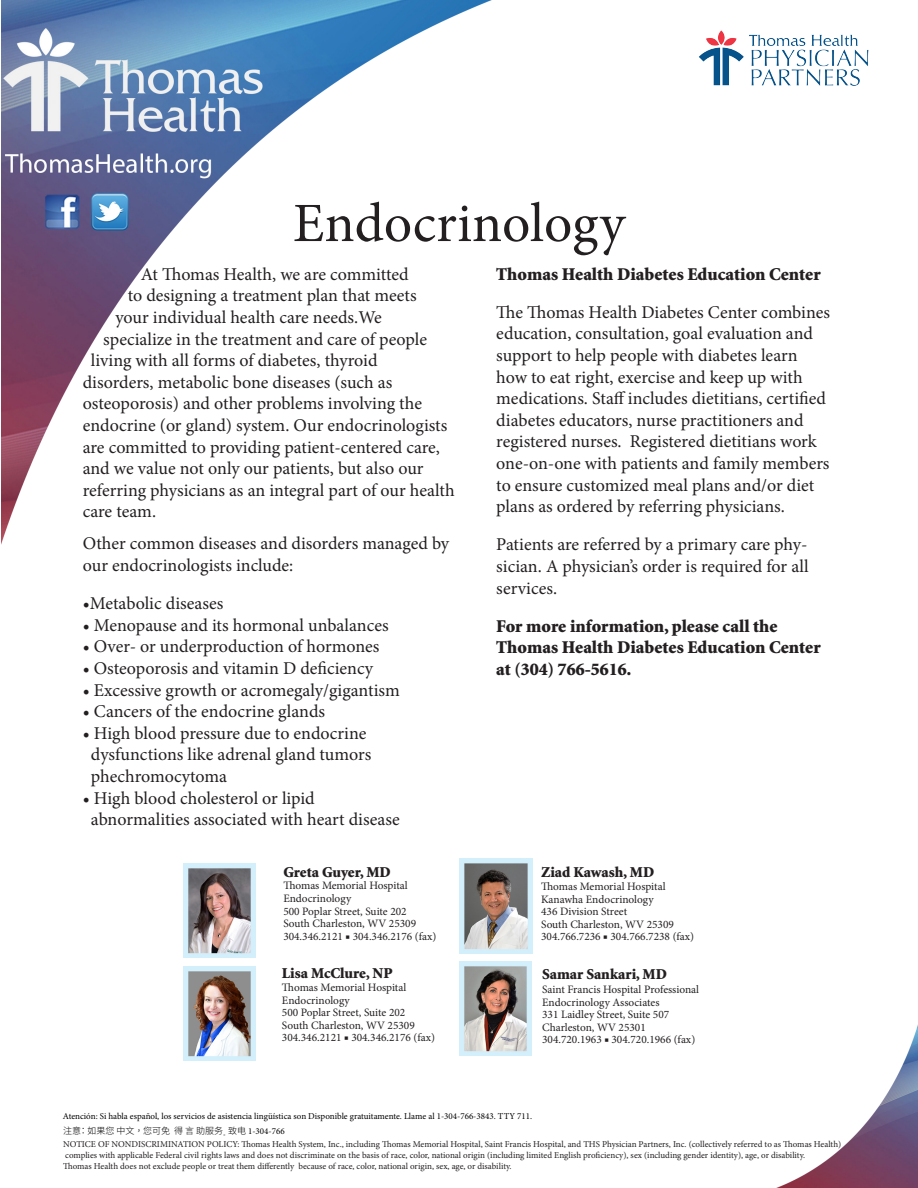
<style>
.page{position:relative;width:918px;height:1188px;background:#fff}
.page>*{position:absolute;margin:0;border:0;box-sizing:border-box;transform-origin:0 0}
.t1{font:55.5px "Minion Pro";color:#231f20}
.t2{font:18px/21.6px "Minion Pro";color:#231f20}
.t3{font:900 18px/21.6px "Minion Std";color:#231f20}
.t4{font:900 15.15px "Minion Std";color:#231f20}
.t5{font:11.4px "Minion Pro";color:#231f20}
.t6{font:9px "Minion Pro";color:#231f20}
.t7{font:9px "Minion Pro";color:#000}
.t8{font:300 9px "Source Han Sans TW";color:#000}
.s1{font-family:"Minion Pro";font-weight:400}
.s2{font-family:"Minion Pro";font-weight:400;color:#fff}
</style>
<div class="page">
<img style="left:1px;top:1px;width:917px;height:1187px">
<img style="left:183px;top:864px;width:73px;height:93px">
<img style="left:183px;top:967px;width:73px;height:93px">
<img style="left:459px;top:962px;width:72px;height:93px">
<img style="left:459px;top:859px;width:73px;height:94px">
<img style="left:698px;top:30px;width:170px;height:56px">
<p class="t1" style="left:293px;top:186px;width:334px">Endocrinology</p>
<p class="t3" style="left:496px;top:264px;width:326px">Thomas Health Diabetes Education Center</p>
<p class="t2" style="left:496px;top:301px;width:335px">The Thomas Health Diabetes Center combines education, consultation, goal evaluation and support to help people with diabetes learn how to eat right, exercise and keep up with medications. Staff includes dietitians, certified diabetes educators, nurse practitioners and registered nurses. Registered dietitians work one-on-one with patients and family members to ensure customized meal plans and/or diet plans as ordered by referring physicians.</p>
<p class="t2" style="left:496px;top:534px;width:314px;text-align:justify">Patients are referred by a primary care phy&shy;sician. A physician’s order is required for all services.</p>
<p class="t3" style="left:496px;top:616px;width:326px">For more information, please call the<br>Thomas Health Diabetes Education Center at (304) 766-5616.</p>
<p class="t2" style="left:141px;top:263px;width:269px">At Thomas Health, we are committed</p>
<p class="t2" style="left:128px;top:285px;width:290px">to designing a treatment plan that meets</p>
<p class="t2" style="left:115px;top:307px;width:268px">your individual health care needs.We</p>
<p class="t2" style="left:103px;top:328px;width:325px">specialize in the treatment and care of people</p>
<p class="t2" style="left:91px;top:350px;width:288px">living with all forms of diabetes, thyroid</p>
<p class="t2" style="left:83px;top:371px;width:311px">disorders, metabolic bone diseases (such as</p>
<p class="t2" style="left:83px;top:393px;width:373px">osteoporosis) and other problems involving the endocrine (or gland) system. Our endocrinologists are committed to providing patient-centered care, and we value not only our patients, but also our referring physicians as an integral part of our health care team.</p>
<p class="t2" style="left:83px;top:533px;width:368px">Other common diseases and disorders managed by our endocrinologists include:</p>
<p class="t2" style="left:83px;top:593px;width:142px">•Metabolic diseases</p>
<p class="t2" style="left:83px;top:614px;width:307px">• Menopause and its hormonal unbalances</p>
<p class="t2" style="left:83px;top:636px;width:298px">• Over- or underproduction of hormones</p>
<p class="t2" style="left:83px;top:658px;width:292px">• Osteoporosis and vitamin D deficiency</p>
<p class="t2" style="left:83px;top:679px;width:318px">• Excessive growth or acromegaly/gigantism</p>
<p class="t2" style="left:83px;top:701px;width:244px">• Cancers of the endocrine glands</p>
<p class="t2" style="left:83px;top:722px;width:285px">• High blood pressure due to endocrine</p>
<p class="t2" style="left:91px;top:744px;width:282px">dysfunctions like adrenal gland tumors</p>
<p class="t2" style="left:91px;top:766px;width:138px">phechromocytoma</p>
<p class="t2" style="left:83px;top:787px;width:233px">• High blood cholesterol or lipid</p>
<p class="t2" style="left:91px;top:809px;width:310px">abnormalities associated with heart disease</p>
<p class="t4" style="left:283px;top:864px;width:109px">Greta Guyer, MD</p>
<p class="t5" style="left:283px;top:878px;width:126px">Thomas Memorial Hospital</p>
<p class="t5" style="left:283px;top:891px;width:69px">Endocrinology</p>
<p class="t5" style="left:283px;top:903px;width:125px">500 Poplar Street, Suite 202</p>
<p class="t5" style="left:283px;top:916px;width:134px">South Charleston, WV 25309</p>
<p class="t5" style="left:283px;top:928px;width:155px">304.346.2121 ■ 304.346.2176 (fax)</p>
<p class="t4" style="left:282px;top:966px;width:112px">Lisa McClure, NP</p>
<p class="t5" style="left:282px;top:980px;width:126px">Thomas Memorial Hospital</p>
<p class="t5" style="left:282px;top:992px;width:69px">Endocrinology</p>
<p class="t5" style="left:282px;top:1005px;width:125px">500 Poplar Street, Suite 202</p>
<p class="t5" style="left:282px;top:1018px;width:134px">South Charleston, WV 25309</p>
<p class="t5" style="left:282px;top:1030px;width:155px">304.346.2121 ■ 304.346.2176 (fax)</p>
<p class="t4" style="left:541px;top:865px;width:115px">Ziad Kawash, MD</p>
<p class="t5" style="left:541px;top:879px;width:126px">Thomas Memorial Hospital</p>
<p class="t5" style="left:541px;top:891px;width:114px">Kanawha Endocrinology</p>
<p class="t5" style="left:541px;top:904px;width:88px">436 Division Street</p>
<p class="t5" style="left:541px;top:917px;width:134px">South Charleston, WV 25309</p>
<p class="t5" style="left:541px;top:929px;width:155px">304.766.7236 ■ 304.766.7238 (fax)</p>
<p class="t4" style="left:542px;top:967px;width:126px">Samar Sankari, MD</p>
<p class="t5" style="left:542px;top:982px;width:159px">Saint Francis Hospital Professional</p>
<p class="t5" style="left:542px;top:994px;width:119px">Endocrinology Associates</p>
<p class="t5" style="left:542px;top:1007px;width:129px">331 Laidley Street, Suite 507</p>
<p class="t5" style="left:542px;top:1020px;width:105px">Charleston, WV 25301</p>
<p class="t5" style="left:542px;top:1032px;width:155px">304.720.1963 ■ 304.720.1966 (fax)</p>
<p class="t7" style="left:63px;top:1110px;width:471px">Atención: Si habla español, los servicios de asistencia lingüística son Disponible gratuitamente. Llame al 1-304-766-3843. TTY 711.</p>
<p class="t8" style="left:63px;top:1126px;width:284px">注意： 如果您说中文 ， 您可免费获得语言协助服务<sub>。</sub> 致电 <span class="s1">1-304-766</span><span class="s2">-3843</span><sub>。</sub> <span class="s2">TTY 711</span><sub>。</sub></p>
<p class="t6" style="left:63px;top:1138px;width:780px">NOTICE OF NONDISCRIMINATION POLICY: Thomas Health System, Inc., including Thomas Memorial Hospital, Saint Francis Hospital, and THS Physician Partners, Inc. (collectively referred to as Thomas Health)</p>
<p class="t6" style="left:65px;top:1149px;width:742px">complies with applicable Federal civil rights laws and does not discriminate on the basis of race, color, national origin (including limited English proficiency), sex (including gender identity), age, or disability.</p>
<p class="t6" style="left:63px;top:1160px;width:450px">Thomas Health does not exclude people or treat them differently because of race, color, national origin, sex, age, or disability.</p>
</div>
